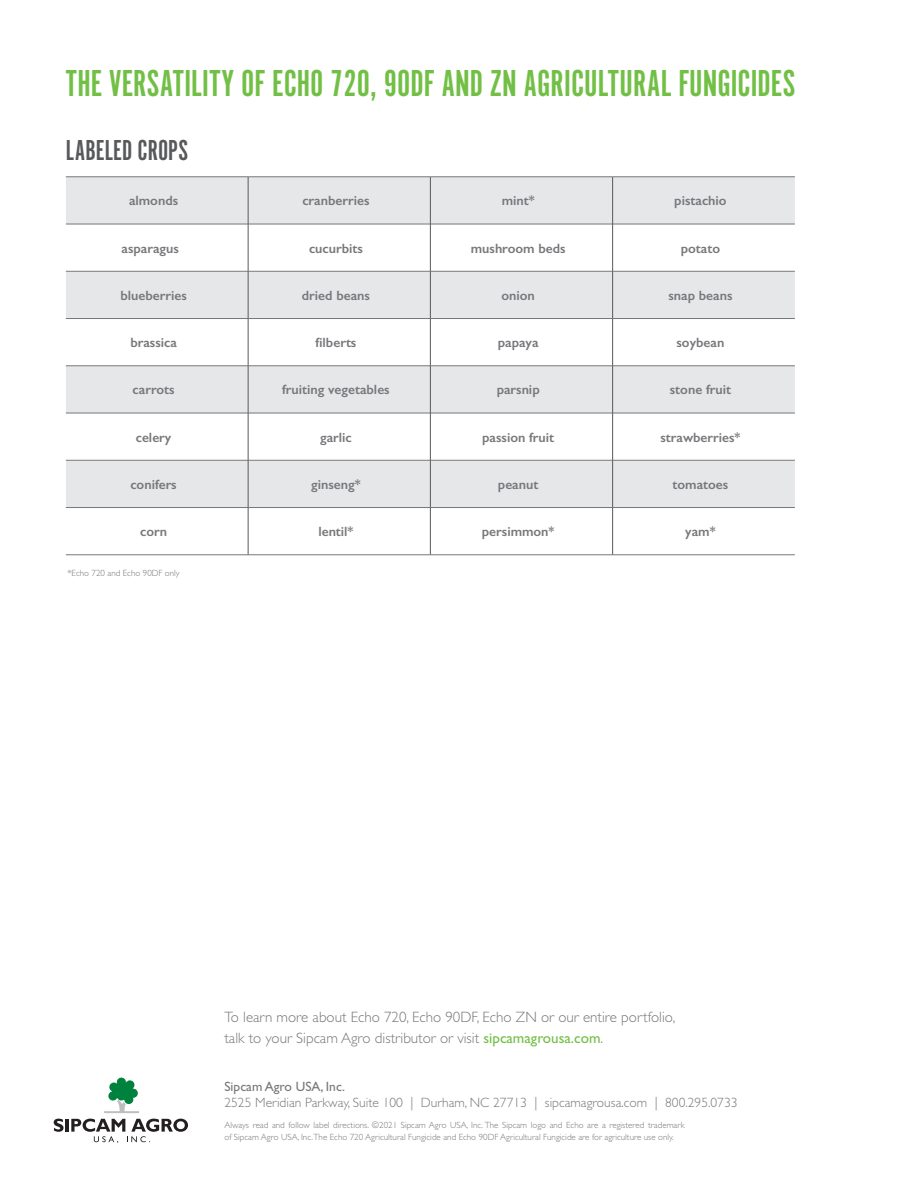
<style>
.page{position:relative;width:918px;height:1188px;background:#fff}
.page>*{position:absolute;margin:0;border:0;box-sizing:border-box;transform-origin:0 0}
.t1{font:39px "Alternate Got No 1 D";color:#72bf46}
.t2{font:30px "Alternate Got No 1 D";color:#58595b}
.t3{font:300 15px/21px "Gill Sans";color:#77787b}
.t4{font:600 13.5px "Gill Sans";color:#77787b}
.t5{font:300 13.5px "Gill Sans";color:#77787b}
.t6{font:13.5px "Gill Sans";color:#77787b}
.t7{font:300 9px/11.2px "Gill Sans";color:#77787b}
.s1{font-weight:400;color:#72bf46}
</style>
<div class="page">
<svg style="left:54px;top:1119px;width:10px;height:13px"></svg>
<hr style="left:65px;top:1119px;width:4px;height:13px;background:#231f20">
<svg style="left:71px;top:1119px;width:117px;height:24px"></svg>
<svg style="left:104px;top:1078px;width:35px;height:35px"></svg>
<div style="left:66px;top:178px;width:729px;height:46px;background:#e6e7e8"></div>
<svg style="left:66px;top:225px;width:729px;height:330px"></svg>
<hr style="left:66px;top:271px;width:182px;height:1px;background:#77787b">
<hr style="left:248px;top:271px;width:182px;height:1px;background:#77787b">
<hr style="left:431px;top:271px;width:181px;height:1px;background:#77787b">
<hr style="left:613px;top:271px;width:182px;height:1px;background:#77787b">
<hr style="left:66px;top:318px;width:182px;height:1px;background:#77787b">
<hr style="left:248px;top:318px;width:182px;height:1px;background:#77787b">
<hr style="left:431px;top:318px;width:181px;height:1px;background:#77787b">
<hr style="left:613px;top:318px;width:182px;height:1px;background:#77787b">
<hr style="left:66px;top:366px;width:182px;height:1px;background:#77787b">
<hr style="left:248px;top:366px;width:182px;height:1px;background:#77787b">
<hr style="left:431px;top:366px;width:181px;height:1px;background:#77787b">
<hr style="left:613px;top:366px;width:182px;height:1px;background:#77787b">
<hr style="left:66px;top:413px;width:182px;height:1px;background:#77787b">
<hr style="left:248px;top:413px;width:182px;height:1px;background:#77787b">
<hr style="left:431px;top:413px;width:181px;height:1px;background:#77787b">
<hr style="left:613px;top:413px;width:182px;height:1px;background:#77787b">
<hr style="left:66px;top:460px;width:182px;height:1px;background:#77787b">
<hr style="left:248px;top:460px;width:182px;height:1px;background:#77787b">
<hr style="left:431px;top:460px;width:181px;height:1px;background:#77787b">
<hr style="left:613px;top:460px;width:182px;height:1px;background:#77787b">
<hr style="left:66px;top:507px;width:182px;height:1px;background:#77787b">
<hr style="left:248px;top:507px;width:182px;height:1px;background:#77787b">
<hr style="left:431px;top:507px;width:181px;height:1px;background:#77787b">
<hr style="left:613px;top:507px;width:182px;height:1px;background:#77787b">
<hr style="left:66px;top:555px;width:182px;height:1px;background:#77787b">
<hr style="left:248px;top:555px;width:182px;height:1px;background:#77787b">
<hr style="left:430px;top:555px;width:183px;height:1px;background:#77787b">
<hr style="left:613px;top:555px;width:182px;height:1px;background:#77787b">
<hr style="left:66px;top:177px;width:182px;height:1px;background:#77787b">
<hr style="left:248px;top:177px;width:182px;height:1px;background:#77787b">
<hr style="left:430px;top:177px;width:183px;height:1px;background:#77787b">
<hr style="left:613px;top:177px;width:182px;height:1px;background:#77787b">
<hr style="left:66px;top:224px;width:182px;height:1px;background:#77787b">
<hr style="left:248px;top:224px;width:182px;height:1px;background:#77787b">
<hr style="left:431px;top:224px;width:181px;height:1px;background:#77787b">
<hr style="left:613px;top:224px;width:182px;height:1px;background:#77787b">
<hr style="left:248px;top:177px;width:1px;height:47px;background:#58595b">
<hr style="left:430px;top:177px;width:1px;height:47px;background:#58595b">
<hr style="left:612px;top:177px;width:1px;height:47px;background:#58595b">
<hr style="left:248px;top:224px;width:1px;height:47px;background:#58595b">
<hr style="left:430px;top:224px;width:1px;height:47px;background:#58595b">
<hr style="left:612px;top:224px;width:1px;height:47px;background:#58595b">
<hr style="left:248px;top:271px;width:1px;height:48px;background:#58595b">
<hr style="left:430px;top:271px;width:1px;height:48px;background:#58595b">
<hr style="left:612px;top:271px;width:1px;height:48px;background:#58595b">
<hr style="left:248px;top:319px;width:1px;height:47px;background:#58595b">
<hr style="left:430px;top:319px;width:1px;height:47px;background:#58595b">
<hr style="left:612px;top:319px;width:1px;height:47px;background:#58595b">
<hr style="left:248px;top:366px;width:1px;height:47px;background:#58595b">
<hr style="left:430px;top:366px;width:1px;height:47px;background:#58595b">
<hr style="left:612px;top:366px;width:1px;height:47px;background:#58595b">
<hr style="left:248px;top:413px;width:1px;height:47px;background:#58595b">
<hr style="left:430px;top:413px;width:1px;height:47px;background:#58595b">
<hr style="left:612px;top:413px;width:1px;height:47px;background:#58595b">
<hr style="left:248px;top:460px;width:1px;height:48px;background:#58595b">
<hr style="left:430px;top:460px;width:1px;height:48px;background:#58595b">
<hr style="left:612px;top:460px;width:1px;height:48px;background:#58595b">
<hr style="left:248px;top:508px;width:1px;height:47px;background:#58595b">
<hr style="left:430px;top:508px;width:1px;height:47px;background:#58595b">
<hr style="left:612px;top:508px;width:1px;height:47px;background:#58595b">
<h1 class="t1" style="left:66px;top:63px;width:731px">THE VERSATILITY OF ECHO 720, 90DF AND ZN AGRICULTURAL FUNGICIDES</h1>
<h2 class="t2" style="left:66px;top:134px;width:124px">LABELED CROPS</h2>
<p class="t4" style="left:129px;top:193px;width:51px">almonds</p>
<p class="t4" style="left:302px;top:193px;width:69px">cranberries</p>
<p class="t4" style="left:502px;top:193px;width:34px">mint*</p>
<p class="t4" style="left:674px;top:193px;width:54px">pistachio</p>
<p class="t4" style="left:122px;top:240px;width:59px">asparagus</p>
<p class="t4" style="left:309px;top:240px;width:55px">cucurbits</p>
<p class="t4" style="left:471px;top:240px;width:96px">mushroom beds</p>
<p class="t4" style="left:681px;top:240px;width:41px">potato</p>
<p class="t4" style="left:120px;top:287px;width:68px">blueberries</p>
<p class="t4" style="left:302px;top:287px;width:70px">dried beans</p>
<p class="t4" style="left:502px;top:287px;width:35px">onion</p>
<p class="t4" style="left:668px;top:287px;width:66px">snap beans</p>
<p class="t4" style="left:130px;top:334px;width:48px">brassica</p>
<p class="t4" style="left:315px;top:334px;width:42px">filberts</p>
<p class="t4" style="left:498px;top:334px;width:42px">papaya</p>
<p class="t4" style="left:677px;top:334px;width:49px">soybean</p>
<p class="t4" style="left:133px;top:382px;width:43px">carrots</p>
<p class="t4" style="left:282px;top:382px;width:109px">fruiting vegetables</p>
<p class="t4" style="left:497px;top:382px;width:45px">parsnip</p>
<p class="t4" style="left:670px;top:382px;width:63px">stone fruit</p>
<p class="t4" style="left:136px;top:429px;width:37px">celery</p>
<p class="t4" style="left:320px;top:429px;width:33px">garlic</p>
<p class="t4" style="left:482px;top:429px;width:73px">passion fruit</p>
<p class="t4" style="left:660px;top:429px;width:82px">strawberries*</p>
<p class="t4" style="left:130px;top:476px;width:48px">conifers</p>
<p class="t4" style="left:311px;top:476px;width:51px">ginseng*</p>
<p class="t4" style="left:498px;top:476px;width:42px">peanut</p>
<p class="t4" style="left:673px;top:476px;width:57px">tomatoes</p>
<p class="t4" style="left:140px;top:523px;width:28px">corn</p>
<p class="t4" style="left:318px;top:523px;width:37px">lentil*</p>
<p class="t4" style="left:482px;top:523px;width:74px">persimmon*</p>
<p class="t4" style="left:685px;top:523px;width:32px">yam*</p>
<p class="t7" style="left:67px;top:567px;width:114px">*Echo 720 and Echo 90DF only</p>
<p class="t3" style="left:224px;top:1007px;width:452px">To learn more about Echo 720, Echo 90DF, Echo ZN or our entire portfolio, talk to your Sipcam Agro distributor or visit <span class="s1">sipcamagrousa.com</span>.</p>
<p class="t6" style="left:224px;top:1079px;width:122px">Sipcam Agro USA, Inc.</p>
<p class="t5" style="left:224px;top:1095px;width:515px">2525 Meridian Parkway, Suite 100 | Durham, NC 27713 | sipcamagrousa.com | 800.295.0733</p>
<p class="t7" style="left:224px;top:1120px;width:462px">Always read and follow label directions. ©2021 Sipcam Agro USA, Inc. The Sipcam logo and Echo are a registered trademark of Sipcam Agro USA, Inc.The Echo 720 Agricultural Fungicide and Echo 90DF Agricultural Fungicide are for agriculture use only.</p>
</div>
